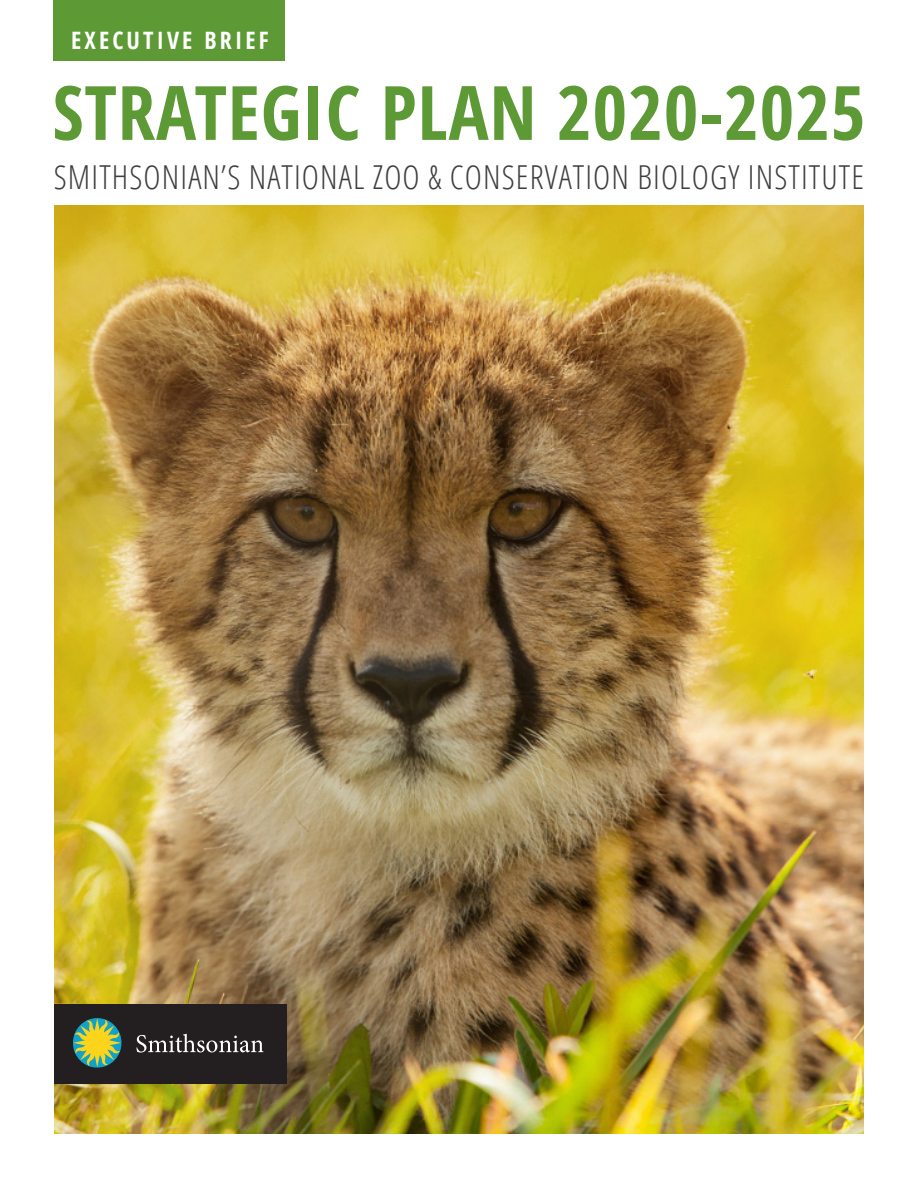
<style>
.page{position:relative;width:918px;height:1188px;background:#fff}
.page>*{position:absolute;margin:0;border:0;box-sizing:border-box;transform-origin:0 0}
.t1{font:700 condensed 75px "Open Sans";letter-spacing:.01em;color:#5d9a35}
.t2{font:300 condensed 33px "Open Sans";letter-spacing:.035em;color:#3e3e3f}
.t3{font:700 condensed 24px "Open Sans";letter-spacing:.13em;color:#fff}
</style>
<div class="page">
<img style="left:54px;top:205px;width:810px;height:929px">
<div style="left:54px;top:1004px;width:233px;height:80px;background:#231f20"></div>
<svg style="left:73px;top:1018px;width:49px;height:50px"></svg>
<svg style="left:136px;top:1034px;width:127px;height:19px"></svg>
<div style="left:53px;top:0;width:231px;height:61px;background:#5d9a35"></div>
<h1 class="t3" style="left:71px;top:23px;width:199px">EXECUTIVE BRIEF</h1>
<h1 class="t1" style="left:53px;top:60px;width:815px">STRATEGIC PLAN 2020-2025</h1>
<h2 class="t2" style="left:54px;top:155px;width:812px">SMITHSONIAN’S NATIONAL ZOO &amp; CONSERVATION BIOLOGY INSTITUTE</h2>
</div>
